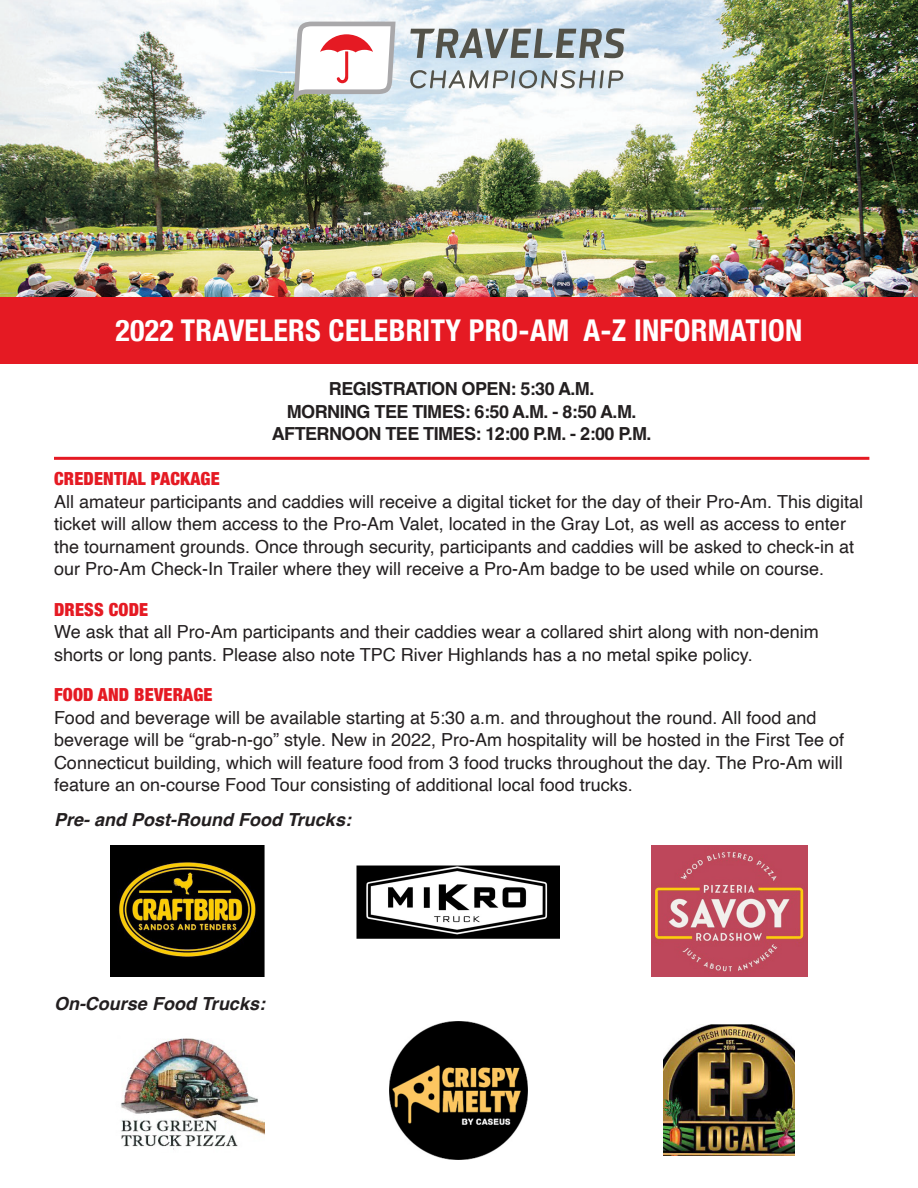
<style>
.page{position:relative;width:918px;height:1188px;background:#fff}
.page>*{position:absolute;margin:0;border:0;box-sizing:border-box;transform-origin:0 0}
.t1{font:700 condensed 30px "Helvetica Neue";letter-spacing:.01em;color:#fff}
.t2{font:18px/22.5px "Helvetica";color:#231f20}
.t3{font:700 18px "Helvetica";letter-spacing:-.03em;color:#231f20}
.t4{font:italic 700 18px "Helvetica";color:#231f20}
.t5{font:900 condensed 18px "Helvetica Neue";letter-spacing:.01em;color:#e51a23}
</style>
<div class="page">
<img style="left:0;top:0;width:918px;height:297px">
<div style="left:0;top:297px;width:918px;height:67px;background:#e51a23"></div>
<svg style="left:410px;top:28px;width:215px;height:30px;background:#99a3a7"></svg>
<svg style="left:410px;top:70px;width:213px;height:18px;background:#b4bcbf"></svg>
<svg style="left:293px;top:22px;width:103px;height:80px"></svg>
<hr style="left:54px;top:457px;width:815px;height:3px;background:#e51a23">
<img style="left:111px;top:845px;width:153px;height:131px">
<img style="left:357px;top:866px;width:203px;height:72px">
<img style="left:651px;top:845px;width:156px;height:131px">
<img style="left:121px;top:1038px;width:143px;height:112px">
<img style="left:390px;top:1021px;width:137px;height:138px">
<img style="left:664px;top:1025px;width:131px;height:131px">
<p class="t1" style="left:116px;top:306px;width:688px">2022 TRAVELERS CELEBRITY PRO-AM A-Z INFORMATION</p>
<p class="t3" style="left:329px;top:378px;width:267px">REGISTRATION OPEN: 5:30 A.M.</p>
<p class="t3" style="left:287px;top:400px;width:351px">MORNING TEE TIMES: 6:50 A.M. - 8:50 A.M.</p>
<p class="t3" style="left:272px;top:423px;width:381px">AFTERNOON TEE TIMES: 12:00 P.M. - 2:00 P.M.</p>
<p class="t5" style="left:54px;top:464px;width:167px">CREDENTIAL PACKAGE</p>
<p class="t2" style="left:54px;top:491px;width:811px">All amateur participants and caddies will receive a digital ticket for the day of their Pro-Am. This digital ticket will allow them access to the Pro-Am Valet, located in the Gray Lot, as well as access to enter the tournament grounds. Once through security, participants and caddies will be asked to check-in at our Pro-Am Check-In Trailer where they will receive a Pro-Am badge to be used while on course.</p>
<p class="t5" style="left:54px;top:594px;width:96px">DRESS CODE</p>
<p class="t2" style="left:54px;top:621px;width:766px">We ask that all Pro-Am participants and their caddies wear a collared shirt along with non-denim shorts or long pants. Please also note TPC River Highlands has a no metal spike policy.</p>
<p class="t5" style="left:54px;top:680px;width:160px">FOOD AND BEVERAGE</p>
<p class="t2" style="left:54px;top:707px;width:792px">Food and beverage will be available starting at 5:30 a.m. and throughout the round. All food and beverage will be “grab-n-go” style. New in 2022, Pro-Am hospitality will be hosted in the First Tee of Connecticut building, which will feature food from 3 food trucks throughout the day. The Pro-Am will feature an on-course Food Tour consisting of additional local food trucks.</p>
<p class="t4" style="left:54px;top:808px;width:299px">Pre- and Post-Round Food Trucks:</p>
<p class="t4" style="left:54px;top:993px;width:213px">On-Course Food Trucks:</p>
</div>
